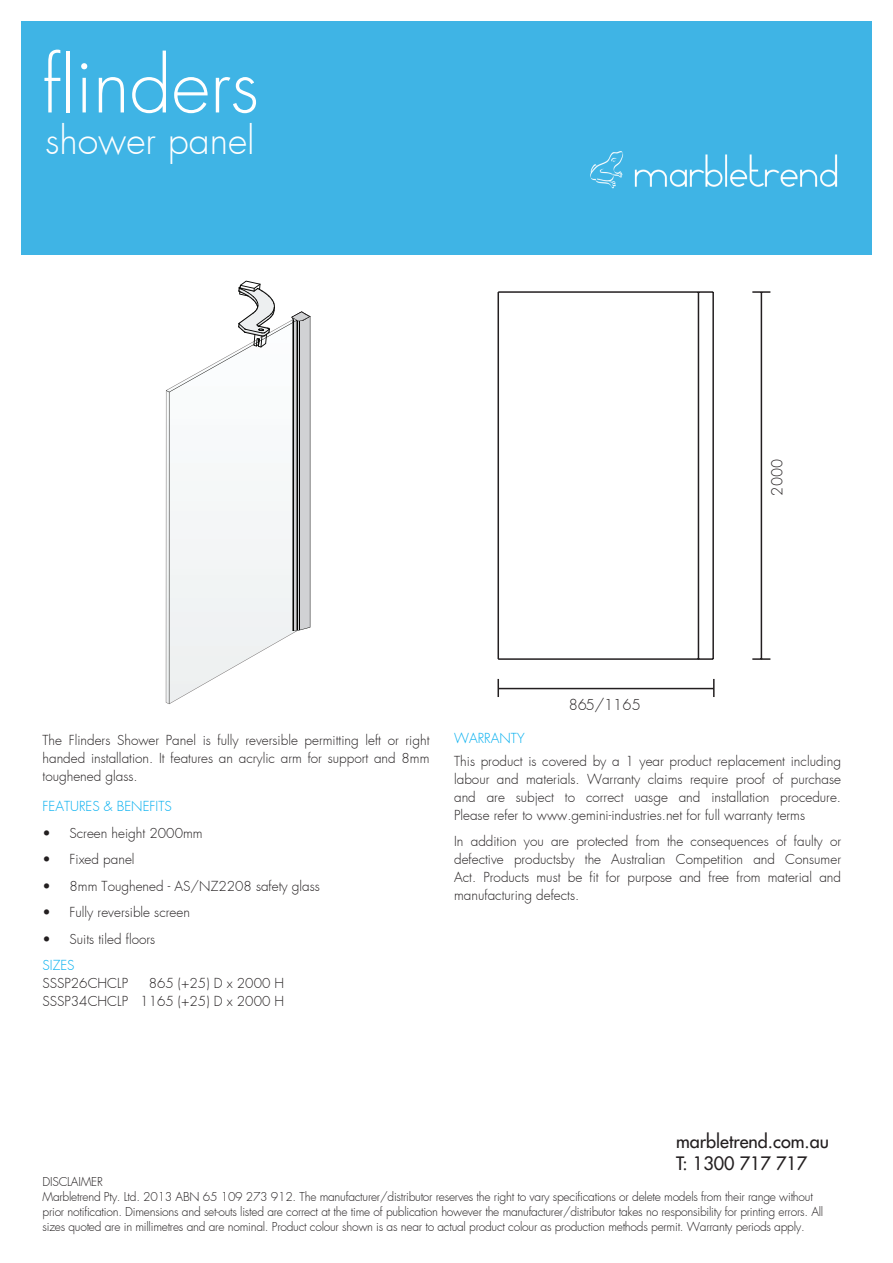
<style>
.page{position:relative;width:893px;height:1263px;background:#fff}
.page>*{position:absolute;margin:0;border:0;box-sizing:border-box;transform-origin:0 0}
.t1{font:300 75px "Futura";color:#fff}
.t2{font:300 37.5px "Futura";color:#fff}
.t3{font:500 18px/21.6px "Futura Std";color:#231f20}
.t4{font:300 14.7px "Futura";color:#231f20}
.t5{font:300 13.5px/18px "Futura";color:#231f20;text-align:justify}
.t6{font:300 13.5px "Futura";color:#00aeef}
.t7{font:300 12px/15px "Futura";letter-spacing:-.02em;color:#231f20}
</style>
<div class="page">
<div style="left:21px;top:21px;width:851px;height:234px;background:#3fb4e5"></div>
<img style="left:590px;top:151px;width:248px;height:38px">
<svg style="left:166px;top:388px;width:3px;height:316px"></svg>
<svg style="left:169px;top:320px;width:128px;height:384px;fill:#f5f8f8"></svg>
<svg style="left:291px;top:311px;width:20px;height:320px;background:#a8a9aa"></svg>
<svg style="left:238px;top:281px;width:37px;height:66px"></svg>
<hr style="left:497px;top:292px;width:2px;height:367px;background:#231f20">
<hr style="left:498px;top:658px;width:200px;height:2px;background:#231f20">
<hr style="left:698px;top:292px;width:1px;height:367px;background:#231f20">
<hr style="left:498px;top:291px;width:200px;height:2px;background:#231f20">
<svg style="left:698px;top:291px;width:15px;height:2px"></svg>
<hr style="left:712px;top:292px;width:2px;height:367px;background:#231f20">
<svg style="left:698px;top:658px;width:15px;height:2px"></svg>
<hr style="left:761px;top:292px;width:1px;height:367px;background:#231f20">
<hr style="left:498px;top:688px;width:215px;height:1px;background:#231f20">
<svg style="left:497px;top:679px;width:2px;height:18px"></svg>
<svg style="left:713px;top:679px;width:2px;height:18px"></svg>
<svg style="left:752px;top:658px;width:18px;height:2px"></svg>
<svg style="left:752px;top:291px;width:18px;height:2px"></svg>
<h1 class="t1" style="left:43px;top:37px;width:218px">flinders</h1>
<h2 class="t2" style="left:45px;top:116px;width:211px">shower panel</h2>
<p class="t4" style="left:767px;top:495px;width:38px;rotate:-90deg">2000</p>
<p class="t5" style="left:43px;top:731px;width:388px">The Flinders Shower Panel is fully reversible permitting left or right handed installation. It features an acrylic arm for support and 8mm toughened glass.</p>
<p class="t6" style="left:43px;top:798px;width:131px">FEATURES &amp; BENEFITS</p>
<p class="t5" style="left:43px;top:824px;width:162px">• Screen height 2000mm</p>
<p class="t5" style="left:43px;top:850px;width:94px">• Fixed panel</p>
<p class="t5" style="left:43px;top:877px;width:279px">• 8mm Toughened - AS/NZ2208 safety glass</p>
<p class="t5" style="left:43px;top:903px;width:149px">• Fully reversible screen</p>
<p class="t5" style="left:43px;top:930px;width:114px">• Suits tiled floors</p>
<p class="t6" style="left:43px;top:957px;width:34px">SIZES</p>
<p class="t5" style="left:43px;top:974px;width:87px">SSSP26CHCLP</p>
<p class="t5" style="left:43px;top:974px;width:243px;text-align:right">865 (+25) D x 2000 H<br>SSSP34CHCLP 1165 (+25) D x 2000 H</p>
<p class="t4" style="left:569px;top:695px;width:74px">865/1165</p>
<p class="t6" style="left:454px;top:730px;width:72px">WARRANTY</p>
<p class="t5" style="left:454px;top:752px;width:388px">This product is covered by a 1 year product replacement including labour and materials. Warranty claims require proof of purchase and are subject to correct uasge and installation procedure.<br>Please refer to www.gemini-industries.net for full warranty terms</p>
<p class="t5" style="left:454px;top:832px;width:388px">In addition you are protected from the consequences of faulty or defective productsby the Australian Competition and Consumer Act. Products must be fit for purpose and free from material and manufacturing defects.</p>
<h3 class="t3" style="left:676px;top:1131px;width:154px">marbletrend.com.au<br>T: 1300 717 717</h3>
<p class="t7" style="left:43px;top:1174px;width:782px">DISCLAIMER<br>Marbletrend Pty. Ltd. 2013 ABN 65 109 273 912. The manufacturer/distributor reserves the right to vary specifications or delete models from their range without prior notification. Dimensions and set-outs listed are correct at the time of publication however the manufacturer/distributor takes no responsibility for printing errors. All sizes quoted are in millimetres and are nominal. Product colour shown is as near to actual product colour as production methods permit. Warranty periods apply.</p>
</div>
